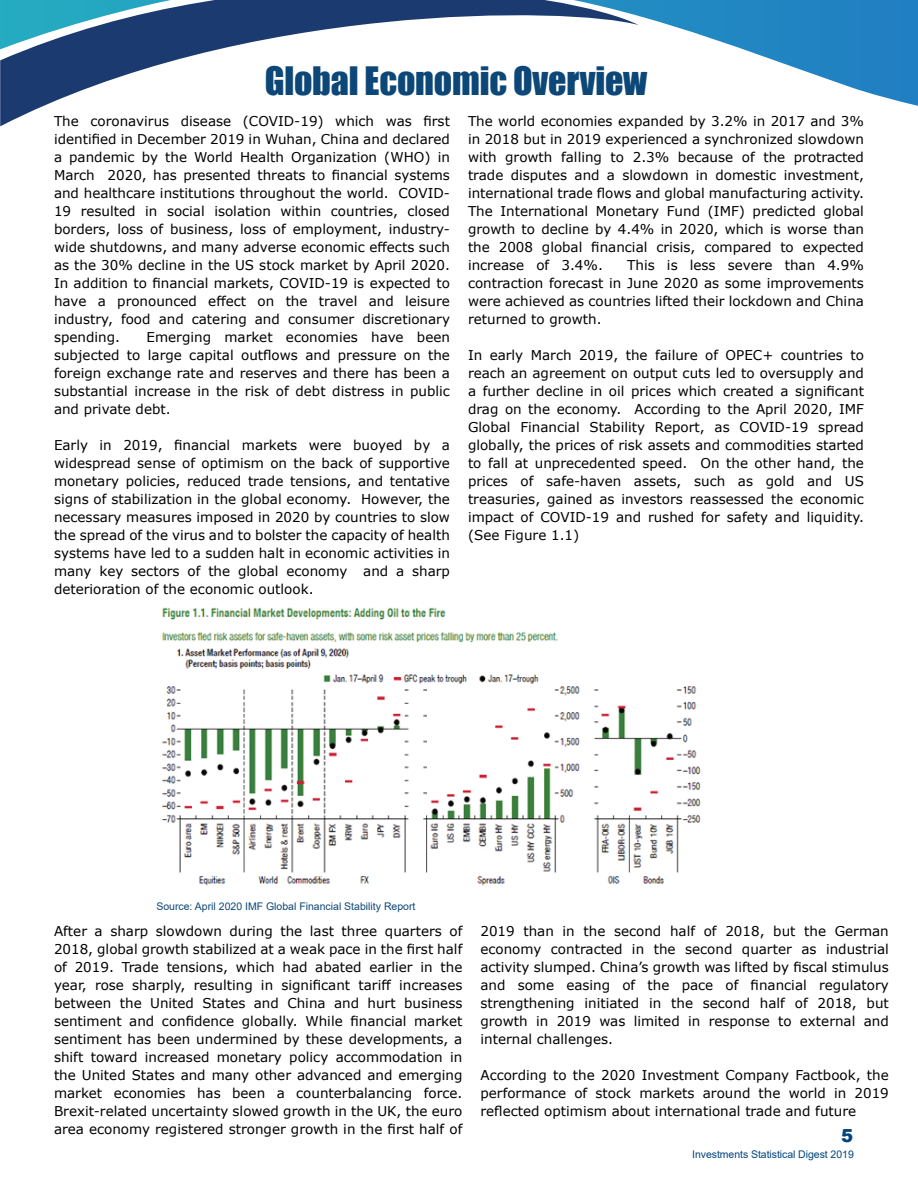
<style>
.page{position:relative;width:918px;height:1188px;background:#fff}
.page>*{position:absolute;margin:0;border:0;box-sizing:border-box;transform-origin:0 0}
.t1{font:36px "Impact";letter-spacing:-.005em;color:#0d4777}
.t2{font:900 18px "Arial";color:#00447c}
.t3{font:13.5px/18px "Verdana";color:#000;text-align:justify}
.t4{font:10.5px "Arial";color:#0d4777}
.t5{font:10.5px "Arial";letter-spacing:-.005em;color:#00447c}
</style>
<div class="page">
<img style="left:161px;top:607px;width:540px;height:279px">
<svg style="left:639px;top:0;width:279px;height:106px"></svg>
<svg style="left:0;top:0;width:639px;height:126px"></svg>
<h1 class="t1" style="left:265px;top:66px;width:384px">Global Economic Overview</h1>
<p class="t3" style="left:54px;top:113px;width:398px">The coronavirus disease (COVID-19) which was first identified in December 2019 in Wuhan, China and declared a pandemic by the World Health Organization (WHO) in March 2020, has presented threats to financial systems and healthcare institutions throughout the world. COVID-19 resulted in social isolation within countries, closed borders, loss of business, loss of employment, industry&shy;wide shutdowns, and many adverse economic effects such as the 30% decline in the US stock market by April 2020.<br>In addition to financial markets, COVID-19 is expected to have a pronounced effect on the travel and leisure industry, food and catering and consumer discretionary spending.</p>
<p class="t3" style="left:468px;top:113px;width:398px">The world economies expanded by 3.2% in 2017 and 3% in 2018 but in 2019 experienced a synchronized slowdown with growth falling to 2.3% because of the protracted trade disputes and a slowdown in domestic investment, international trade flows and global manufacturing activity.<br>The International Monetary Fund (IMF) predicted global growth to decline by 4.4% in 2020, which is worse than the 2008 global financial crisis, compared to expected increase of 3.4%.</p>
<p class="t3" style="left:468px;top:257px;width:398px;text-indent:159px">This is less severe than 4.9% contraction forecast in June 2020 as some improvements were achieved as countries lifted their lockdown and China returned to growth.</p>
<p class="t3" style="left:468px;top:347px;width:398px">In early March 2019, the failure of OPEC+ countries to reach an agreement on output cuts led to oversupply and a further decline in oil prices which created a significant drag on the economy. According to the April 2020, IMF Global Financial Stability Report, as COVID-19 spread globally, the prices of risk assets and commodities started to fall at unprecedented speed. On the other hand, the prices of safe-haven assets, such as gold and US treasuries, gained as investors reassessed the economic impact of COVID-19 and rushed for safety and liquidity. (See Figure 1.1)</p>
<p class="t3" style="left:54px;top:329px;width:398px;text-indent:93px">Emerging market economies have been subjected to large capital outflows and pressure on the foreign exchange rate and reserves and there has been a substantial increase in the risk of debt distress in public and private debt.</p>
<p class="t3" style="left:54px;top:437px;width:398px">Early in 2019, financial markets were buoyed by a widespread sense of optimism on the back of supportive monetary policies, reduced trade tensions, and tentative signs of stabilization in the global economy. However, the necessary measures imposed in 2020 by countries to slow the spread of the virus and to bolster the capacity of health systems have led to a sudden halt in economic activities in many key sectors of the global economy and a sharp deterioration of the economic outlook.</p>
<p class="t4" style="left:156px;top:903px;width:261px">Source: April 2020 IMF Global Financial Stability Report</p>
<p class="t3" style="left:54px;top:923px;width:410px">After a sharp slowdown during the last three quarters of 2018, global growth stabilized at a weak pace in the first half of 2019. Trade tensions, which had abated earlier in the year, rose sharply, resulting in significant tariff increases between the United States and China and hurt business sentiment and confidence globally. While financial market sentiment has been undermined by these developments, a shift toward increased monetary policy accommodation in the United States and many other advanced and emerging market economies has been a counterbalancing force.<br>Brexit-related uncertainty slowed growth in the UK, the euro area economy registered stronger growth in the first half of</p>
<p class="t3" style="left:480px;top:923px;width:410px">2019 than in the second half of 2018, but the German economy contracted in the second quarter as industrial activity slumped. China’s growth was lifted by fiscal stimulus and some easing of the pace of financial regulatory strengthening initiated in the second half of 2018, but growth in 2019 was limited in response to external and internal challenges.</p>
<p class="t3" style="left:480px;top:1067px;width:410px">According to the 2020 Investment Company Factbook, the performance of stock markets around the world in 2019 reflected optimism about international trade and future</p>
<h2 class="t2" style="left:841px;top:1129px;width:14px">5</h2>
<p class="t5" style="left:692px;top:1150px;width:163px">Investments Statistical Digest 2019</p>
</div>
